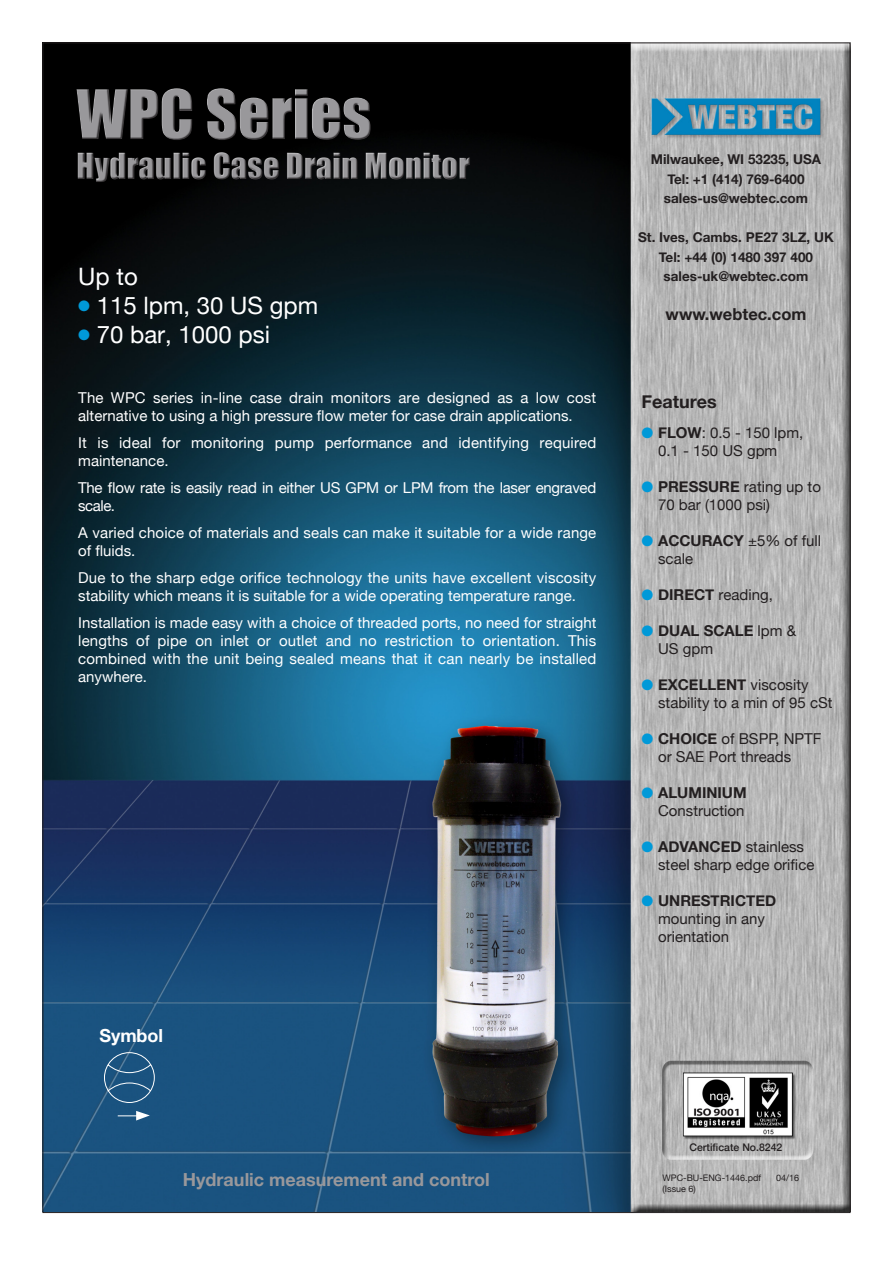
<style>
.page{position:relative;width:893px;height:1263px;background:#fff}
.page>*{position:absolute;margin:0;border:0;box-sizing:border-box;transform-origin:0 0}
.t1{font:63px "Impact";color:#99989b}
.t2{font:33px "Impact";color:#99989b}
.t3{font:24px "Helvetica Neue";color:#fff}
.t4{font:700 18px "Helvetica Neue";color:#99989b}
.t5{font:700 18px "Helvetica Neue";color:#231f20}
.t6{font:700 18px "Helvetica Neue";letter-spacing:-.005em;color:#fff}
.t7{font:700 16.5px "Helvetica Neue";color:#231f20}
.t8{font:15px/18px "Helvetica Neue";letter-spacing:.01em;color:#fff}
.t9{font:15px/18px "Helvetica Neue";color:#231f20}
.t10{font:15px/18px "Helvetica Neue";letter-spacing:-.02em;color:#fff}
.t11{font:700 15px "Helvetica Neue";color:#231f20}
.t12{font:700 13.5px "Helvetica Neue";color:#231f20}
.t13{font:500 10.5px "Helvetica Neue";color:#231f20}
.t14{font:9px "Helvetica Neue";color:#231f20}
.s1{color:#0099d8}
.s2{font-weight:700}
.s3{font-weight:400}
</style>
<div class="page">
<img style="left:45px;top:45px;width:803px;height:1166px">
<div style="left:74px;top:86px;width:397px;height:97px;background:#000"></div>
<div style="left:76px;top:88px;width:396px;height:96px;background:#231f20;opacity:.75"></div>
<svg style="left:103px;top:1052px;width:52px;height:68px"></svg>
<h1 class="t1" style="left:77px;top:66px;width:297px">WPC Series</h1>
<h2 class="t2" style="left:77px;top:140px;width:395px">Hydraulic Case Drain Monitor</h2>
<p class="t12" style="left:651px;top:149px;width:172px">Milwaukee, WI 53235, USA</p>
<p class="t12" style="left:667px;top:168px;width:139px">Tel: +1 (414) 769-6400</p>
<p class="t12" style="left:664px;top:188px;width:146px">sales-us@webtec.com</p>
<p class="t12" style="left:638px;top:227px;width:197px">St. Ives, Cambs. PE27 3LZ, UK</p>
<p class="t12" style="left:659px;top:246px;width:156px">Tel: +44 (0) 1480 397 400</p>
<p class="t12" style="left:664px;top:266px;width:146px">sales-uk@webtec.com</p>
<p class="t7" style="left:666px;top:301px;width:142px">www.webtec.com</p>
<p class="t3" style="left:78px;top:260px;width:61px">Up to</p>
<p class="t3" style="left:78px;top:288px;width:242px"><span class="s1">●</span> 115 lpm, 30 US gpm</p>
<p class="t3" style="left:78px;top:317px;width:193px"><span class="s1">●</span> 70 bar, 1000 psi</p>
<p class="t8" style="left:78px;top:389px;width:520px">The WPC series in-line case drain monitors are designed as a low cost alternative to using a high pressure flow meter for case drain applications.</p>
<p class="t8" style="left:78px;top:434px;width:520px">It is ideal for monitoring pump performance and identifying required maintenance.</p>
<p class="t10" style="left:78px;top:479px;width:520px">The flow rate is easily read in either US GPM or LPM from the laser engraved scale.</p>
<p class="t8" style="left:78px;top:524px;width:520px">A varied choice of materials and seals can make it suitable for a wide range of fluids.</p>
<p class="t8" style="left:78px;top:569px;width:519px">Due to the sharp edge orifice technology the units have excellent viscosity stability which means it is suitable for a wide operating temperature range.</p>
<p class="t8" style="left:78px;top:614px;width:520px;text-align:justify">Installation is made easy with a choice of threaded ports, no need for straight lengths of pipe on inlet or outlet and no restriction to orientation. This combined with the unit being sealed means that it can nearly be installed anywhere.</p>
<p class="t6" style="left:99px;top:1022px;width:65px">Symbol</p>
<p class="t4" style="left:183px;top:1166px;width:308px">Hydraulic measurement and control</p>
<p class="t5" style="left:642px;top:387px;width:77px">Features</p>
<p class="t9" style="left:642px;top:424px;width:163px"><span class="s1">●</span> <span class="s2">FLOW</span>: 0.5 - 150 lpm,</p>
<p class="t9" style="left:658px;top:442px;width:121px">0.1 - 150 US gpm</p>
<p class="t9" style="left:658px;top:478px;width:164px;text-indent:-16px"><span class="s1">●</span> <span class="s2">PRESSURE</span> rating up to<br>70 bar (1000 psi)</p>
<p class="t9" style="left:658px;top:532px;width:165px;text-indent:-16px"><span class="s1">●</span> <span class="s2">ACCURACY</span> ±5% of full scale</p>
<p class="t9" style="left:642px;top:586px;width:133px"><span class="s1">●</span> <span class="s2">DIRECT</span> reading,</p>
<p class="t11" style="left:642px;top:618px;width:156px"><span class="s1">●</span> DUAL SCALE <span class="s3">lpm &amp;</span></p>
<p class="t9" style="left:658px;top:640px;width:57px">US gpm</p>
<p class="t9" style="left:658px;top:676px;width:176px;text-indent:-16px"><span class="s1">●</span> <span class="s2">EXCELLENT</span> viscosity stability to a min of 95 cSt</p>
<p class="t9" style="left:658px;top:730px;width:165px;text-indent:-16px"><span class="s1">●</span> <span class="s2">CHOICE</span> of BSPP, NPTF or SAE Port threads</p>
<p class="t9" style="left:642px;top:784px;width:107px;text-align:right"><span class="s1">●</span> <span class="s2">ALUMINIUM<br></span>Construction</p>
<p class="t9" style="left:658px;top:838px;width:158px;text-indent:-16px"><span class="s1">●</span> <span class="s2">ADVANCED</span> stainless steel sharp edge orifice</p>
<p class="t9" style="left:658px;top:892px;width:120px;text-indent:-16px"><span class="s1">●</span> <span class="s2">UNRESTRICTED </span>mounting in any orientation</p>
<p class="t13" style="left:689px;top:1139px;width:94px">Certificate No.8242</p>
<p class="t14" style="left:662px;top:1171px;width:100px">WPC-BU-ENG-1446.pdf</p>
<p class="t14" style="left:776px;top:1171px;width:25px">04/16</p>
<p class="t14" style="left:662px;top:1182px;width:35px">(Issue 6)</p>
</div>
